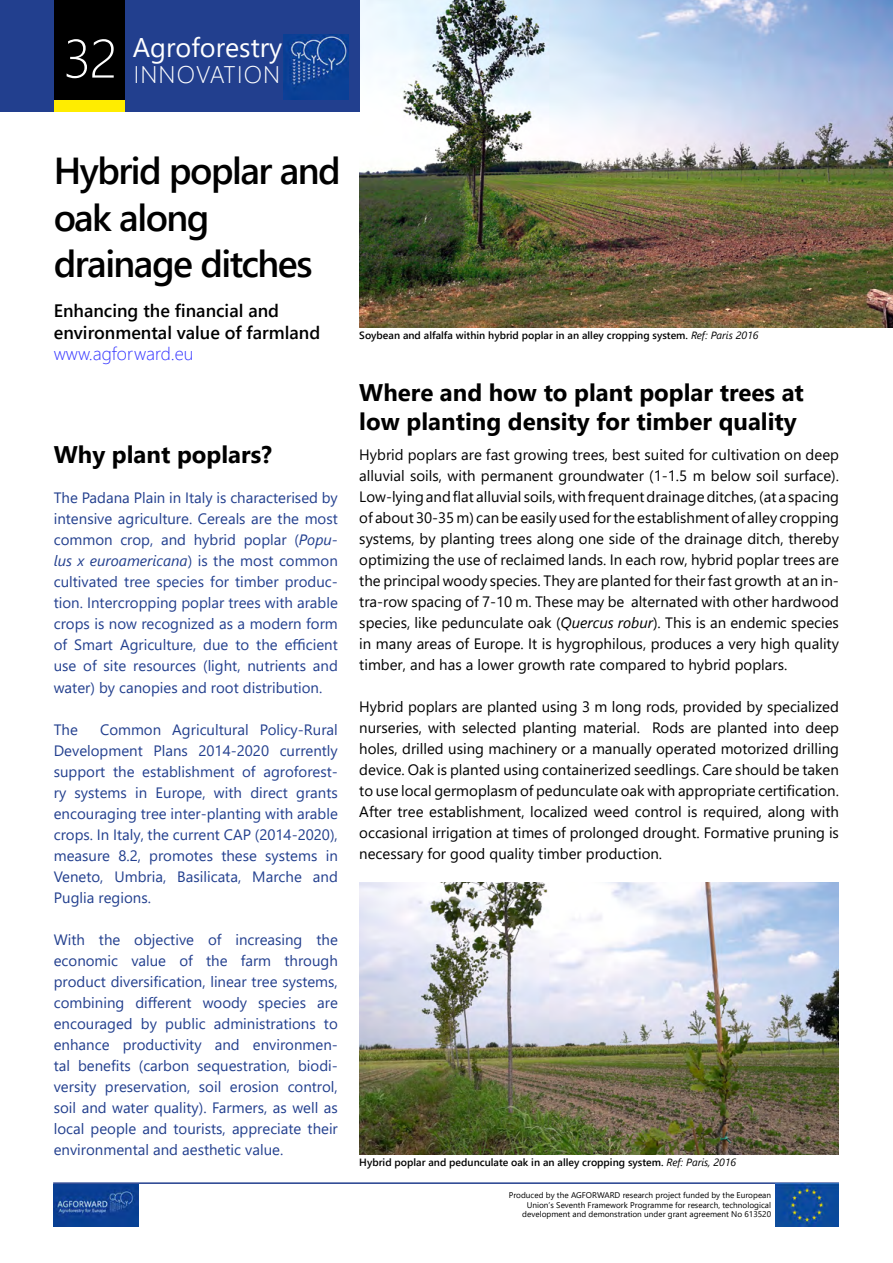
<style>
.page{position:relative;width:893px;height:1263px;background:#fff}
.page>*{position:absolute;margin:0;border:0;box-sizing:border-box;transform-origin:0 0}
.t1{font:300 61.5px "Segoe UI";color:#fff;scale:.88 1}
.t2{font:600 37.5px/46.5px "Segoe UI";letter-spacing:-.04em;color:#000}
.t3{font:33px "Segoe UI";letter-spacing:-.06em;color:#fff}
.t4{font:700 24px/28.8px "Segoe UI";color:#000}
.t5{font:300 24px "Segoe UI";letter-spacing:.05em;color:#fff}
.t6{font:300 21px "Segoe UI";letter-spacing:.05em;color:#fff}
.t7{font:600 18px/21.6px "Segoe UI";color:#000}
.t8{font:300 18px "Segoe UI";color:#33f}
.t9{font:15px/21px "Segoe UI";color:#000;text-align:justify}
.t10{font:15px/21px "Segoe UI";color:#223f8e;text-align:justify}
.t11{font:600 10.5px "Segoe UI";color:#000}
.t12{font:8.25px/9.9px "Segoe UI";color:#000;text-align:right}
.s1{font-weight:300;font-size:54px}
.s2{font-style:italic}
.s3{font-weight:400;font-style:italic}
</style>
<div class="page">
<hr style="left:53px;top:1182px;width:786px;height:2px;background:#223f8e">
<img style="left:53px;top:1184px;width:85px;height:42px">
<img style="left:775px;top:1184px;width:64px;height:43px">
<img style="left:359px;top:882px;width:480px;height:272px">
<img style="left:359px;top:0;width:534px;height:328px">
<div style="left:0;top:0;width:359px;height:112px;background:#223f8e"></div>
<div style="left:54px;top:0;width:71px;height:110px;background:#000"></div>
<img style="left:284px;top:34px;width:65px;height:66px">
<div style="left:54px;top:100px;width:71px;height:12px;background:#ffed00"></div>
<h1 class="t1" style="left:63px;top:3px;width:62px">37</h1>
<h3 class="t6" style="left:133px;top:20px;width:123px">Agroforestry</h3>
<h3 class="t3" style="left:64px;top:37px;width:245px"><span class="s1">32</span> INNOVATION</h3>
<h3 class="t5" style="left:134px;top:55px;width:148px">INNOVATION</h3>
<h2 class="t2" style="left:54px;top:147px;width:289px">Hybrid poplar and oak along drainage ditches</h2>
<p class="t7" style="left:54px;top:300px;width:268px">Enhancing the financial and environmental value of farmland</p>
<p class="t8" style="left:54px;top:339px;width:141px">www.agforward.eu</p>
<h3 class="t4" style="left:54px;top:440px;width:220px">Why plant poplars?</h3>
<p class="t10" style="left:54px;top:486px;width:286px">The Padana Plain in Italy is characterised by intensive agriculture. Cereals are the most common crop, and hybrid poplar (<span class="s2">Popu&shy;lus x euroamericana</span>) is the most common cultivated tree species for timber produc&shy;tion. Intercropping poplar trees with arable crops is now recognized as a modern form of Smart Agriculture, due to the efficient use of site resources (light, nutrients and water) by canopies and root distribution.</p>
<p class="t10" style="left:54px;top:717px;width:26px">The</p>
<p class="t10" style="left:54px;top:717px;width:286px;text-indent:46px">Common Agricultural Policy-Rural Development Plans 2014-2020 currently support the establishment of agroforest&shy;ry systems in Europe, with direct grants encouraging tree inter-planting with arable crops. In Italy, the current CAP (2014-2020), measure 8.2, promotes these systems in Veneto, Umbria, Basilicata, Marche and Puglia regions.</p>
<p class="t10" style="left:54px;top:927px;width:286px">With the objective of increasing the economic value of the farm through product diversification, linear tree systems, combining different woody species are encouraged by public administrations to enhance productivity and environmen&shy;tal benefits (carbon sequestration, biodi&shy;versity preservation, soil erosion control, soil and water quality). Farmers, as well as local people and tourists, appreciate their environmental and aesthetic value.</p>
<p class="t11" style="left:359px;top:327px;width:401px">Soybean and alfalfa within hybrid poplar in an alley cropping system. <span class="s3">Ref: Paris 2016</span></p>
<h3 class="t4" style="left:359px;top:378px;width:446px">Where and how to plant poplar trees at low planting density for timber quality</h3>
<p class="t9" style="left:359px;top:442px;width:481px">Hybrid poplars are fast growing trees, best suited for cultivation on deep alluvial soils, with permanent groundwater (1-1.5 m below soil surface).<br>Low-lying and flat alluvial soils, with frequent drainage ditches, (at a spacing of about 30-35 m) can be easily used for the establishment of alley cropping systems, by planting trees along one side of the drainage ditch, thereby optimizing the use of reclaimed lands. In each row, hybrid poplar trees are the principal woody species. They are planted for their fast growth at an in&shy;tra-row spacing of 7-10 m. These may be alternated with other hardwood species, like pedunculate oak (<span class="s2">Quercus robur</span>). This is an endemic species in many areas of Europe. It is hygrophilous, produces a very high quality timber, and has a lower growth rate compared to hybrid poplars.</p>
<p class="t9" style="left:359px;top:694px;width:481px">Hybrid poplars are planted using 3 m long rods, provided by specialized nurseries, with selected planting material. Rods are planted into deep holes, drilled using machinery or a manually operated motorized drilling device. Oak is planted using containerized seedlings. Care should be taken to use local germoplasm of pedunculate oak with appropriate certification.<br>After tree establishment, localized weed control is required, along with occasional irrigation at times of prolonged drought. Formative pruning is necessary for good quality timber production.</p>
<p class="t11" style="left:359px;top:1153px;width:378px">Hybrid poplar and pedunculate oak in an alley cropping system. <span class="s3">Ref: Paris, 2016</span></p>
<p class="t12" style="left:509px;top:1189px;width:264px">Produced by the AGFORWARD research project funded by the European<br>Union’s Seventh Framework Programme for research, technological development and demonstration under grant agreement No 613520</p>
</div>
